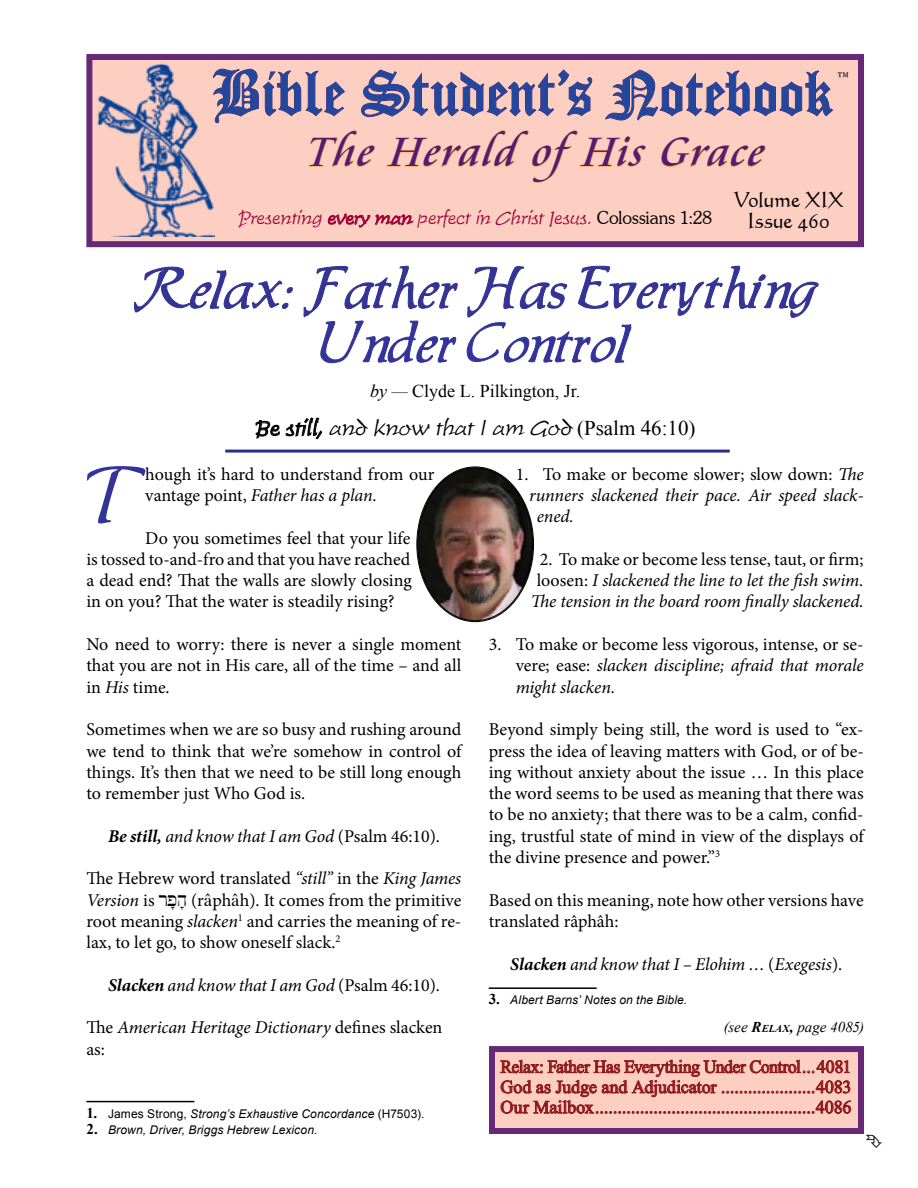
<style>
.page{position:relative;width:918px;height:1188px;background:#fff}
.page>*{position:absolute;margin:0;border:0;box-sizing:border-box;transform-origin:0 0}
.t1{font:73.8px "Allure SSK";color:#339}
.t2{font:69px "Cloister Black BT";color:#24479e}
.t3{font:54px/54px "Allure SSK";color:#339;text-align:center}
.t4{font:italic 45px "Cataneo BT";color:#541b74}
.t5{font:italic 21px "Time Scr D Ligh";color:#000}
.t6{font:21px/21px "Calligraphic 421 BT Roman B";letter-spacing:-.005em;color:#000;text-align:center}
.t7{font:18px/21.3px "Minion Pro";letter-spacing:-.005em;color:#000;text-align:justify}
.t8{font:italic 18px/21.3px "Minion Pro";letter-spacing:-.005em;color:#000}
.t9{font:18px/20.2px "Times New Roman";letter-spacing:-.005em;color:#90191c;text-align:justify}
.t10{font:italic 18px "Time Scr D Ligh";color:#a20037}
.t11{font:18px "Times New Roman";color:#000}
.t12{font:300 18px "Souvenir IT Cby BT";color:#000}
.t13{font:italic 15px "Times New Roman";color:#000}
.t14{font:italic 12px "Arial";letter-spacing:.01em;color:#000}
.s1{font-family:"Souvenir IT Cby BT";font-weight:300;font-style:normal;color:#000}
.s2{font-style:italic}
.s3{font-family:"Times New Roman";font-style:normal}
.s4{font-style:normal}
.s5{font-weight:700}
.s6{font-family:"Times New Roman";font-weight:700;font-style:normal;font-size:15px}
.s7{font-weight:700;font-size:10.5px}
.s8{font-family:"TITUS Cyberbit Basic"}
</style>
<div class="page">
<div style="left:86px;top:54px;width:778px;height:193px;background:#fccfc2;border:6px solid #672878"></div>
<svg style="left:215px;top:68px;width:130px;height:56px"></svg>
<svg style="left:361px;top:69px;width:232px;height:48px"></svg>
<svg style="left:605px;top:69px;width:228px;height:52px"></svg>
<svg style="left:308px;top:130px;width:67px;height:38px"></svg>
<svg style="left:386px;top:130px;width:260px;height:53px"></svg>
<svg style="left:661px;top:137px;width:105px;height:31px"></svg>
<hr style="left:225px;top:450px;width:505px;height:3px;background:#2b3086">
<hr style="left:86px;top:1101px;width:108px;height:1px;background:#000">
<svg style="left:327px;top:213px;width:87px;height:15px"></svg>
<img style="left:97px;top:64px;width:118px;height:172px">
<svg style="left:133px;top:266px;width:160px;height:47px"></svg>
<svg style="left:303px;top:265px;width:155px;height:98px"></svg>
<svg style="left:466px;top:265px;width:353px;height:98px"></svg>
<svg style="left:255px;top:420px;width:25px;height:19px"></svg>
<svg style="left:286px;top:417px;width:36px;height:22px"></svg>
<hr style="left:489px;top:987px;width:108px;height:2px;background:#000">
<img style="left:417px;top:467px;width:116px;height:154px">
<div style="left:492px;top:1049px;width:369px;height:82px;background:#fccfc2"></div>
<svg style="left:500px;top:1059px;width:351px;height:55px"></svg>
<div style="left:489px;top:1046px;width:375px;height:88px;border:6px solid #672878"></div>
<h2 class="t2" style="left:212px;top:51px;width:621px">Bible Student’s Notebook</h2>
<p class="t12" style="left:836px;top:67px;width:16px">™</p>
<h3 class="t4" style="left:305px;top:124px;width:469px">The Herald ofHis Grace</h3>
<p class="t6" style="left:734px;top:188px;width:111px">Volume XIX<br>Issue 460</p>
<p class="t10" style="left:238px;top:208px;width:476px">Presenting every man perfect in Christ Jesus. <span class="s1">C o l o s s i a n s 1: 2 8</span></p>
<h3 class="t3" style="left:134px;top:266px;width:684px">Relax: Father Has Everything<br>Under Control</h3>
<p class="t11" style="left:370px;top:379px;width:212px"><span class="s2">by —</span> Clyde L. Pilkington, Jr.</p>
<p class="t5" style="left:255px;top:417px;width:442px">B e still, and know that I am God <span class="s3">( P s a l m 4 6 : 1 0 )</span></p>
<p class="t7" style="left:516px;top:463px;width:349px">1. To make or become slower; slow down: <span class="s2">The</span></p>
<p class="t8" style="left:529px;top:485px;width:336px">runners slackened their pace. Air speed slack-</p>
<p class="t8" style="left:537px;top:506px;width:39px">ened.</p>
<p class="t8" style="left:531px;top:548px;width:335px;text-align:center"><span class="s4">2. To make or become less tense, taut, or firm; loosen:</span> I slackened the line to let the fish swim.<br>The tension in the board room finally slackened.</p>
<p class="t7" style="left:516px;top:634px;width:350px;text-indent:-27px">3. To make or become less vigorous, intense, or se&shy;vere; ease: <span class="s2">slacken discipline; afraid that morale might slacken.</span></p>
<p class="t7" style="left:489px;top:719px;width:377px">Beyond simply being still, the word is used to “ex&shy;press the idea of leaving matters with God, or of be&shy;ing without anxiety about the issue … In this place the word seems to be used as meaning that there was to be no anxiety; that there was to be a calm, confid&shy;ing, trustful state of mind in view of the displays of the divine presence and power.”<sup>3</sup></p>
<p class="t7" style="left:489px;top:889px;width:376px">Based on this meaning, note how other versions have translated râphâh:</p>
<p class="t8" style="left:510px;top:953px;width:334px"><span class="s5">Slacken</span> and know that I – Elohim … <span class="s4">(</span>Exegesis<span class="s4">).</span></p>
<p class="t14" style="left:489px;top:992px;width:200px"><span class="s6">3.</span> Albert Barns’ Notes on the Bible.</p>
<p class="t13" style="left:724px;top:1017px;width:142px">(see <span class="s5">R</span><span class="s7">ELAX</span><span class="s5">,</span> page 4085)</p>
<p class="t9" style="left:500px;top:1056px;width:353px">Relax: Father Has Everything Under Control...4081<br>God as Judge and Adjudicator .....................4083<br>Our Mailbox.................................................4086</p>
<h1 class="t1" style="left:86px;top:465px;width:60px">T</h1>
<p class="t7" style="left:145px;top:463px;width:291px">hough it’s hard to understand from our vantage point, <span class="s2">Father has a plan.</span></p>
<p class="t7" style="left:86px;top:527px;width:327px;text-indent:59px">Do you sometimes feel that your life is tossed to-and-fro and that you have reached a dead end? That the walls are slowly closing in on you? That the water is steadily rising?</p>
<p class="t7" style="left:86px;top:634px;width:376px">No need to worry: there is never a single moment that you are not in His care, all of the time – and all in <span class="s2">His</span> time.</p>
<p class="t7" style="left:86px;top:719px;width:377px">Sometimes when we are so busy and rushing around we tend to think that we’re somehow in control of things. It’s then that we need to be still long enough to remember just Who God is.</p>
<p class="t8" style="left:108px;top:825px;width:334px"><span class="s5">Be still,</span> and know that I am God <span class="s4">(Psalm 46:10).</span></p>
<p class="t7" style="left:86px;top:868px;width:377px">The Hebrew word translated <span class="s2">“still”</span> in the <span class="s2">King James Version</span> is <span class="s8">פר ָהָ</span> )r<span class="s8">â</span>ph<span class="s8">â</span>h). It comes from the primitive root meaning <span class="s2">slacken</span><sup>1</sup> and carries the meaning of re&shy;lax, to let go, to show oneself slack.<sup>2</sup></p>
<p class="t8" style="left:108px;top:974px;width:334px"><span class="s5">Slacken</span> and know that I am God <span class="s4">(Psalm 46:10).</span></p>
<p class="t8" style="left:86px;top:1017px;width:358px"><span class="s4">The</span> American Heritage Dictionary <span class="s4">defines slacken as:</span></p>
<p class="t14" style="left:86px;top:1106px;width:340px"><span class="s6">1.</span> <span class="s4">James Strong,</span> Strong’s Exhaustive Concordance <span class="s4">(H7503).</span></p>
<p class="t14" style="left:86px;top:1122px;width:233px"><span class="s6">2.</span> Brown, Driver, Briggs Hebrew Lexicon.</p>
</div>
